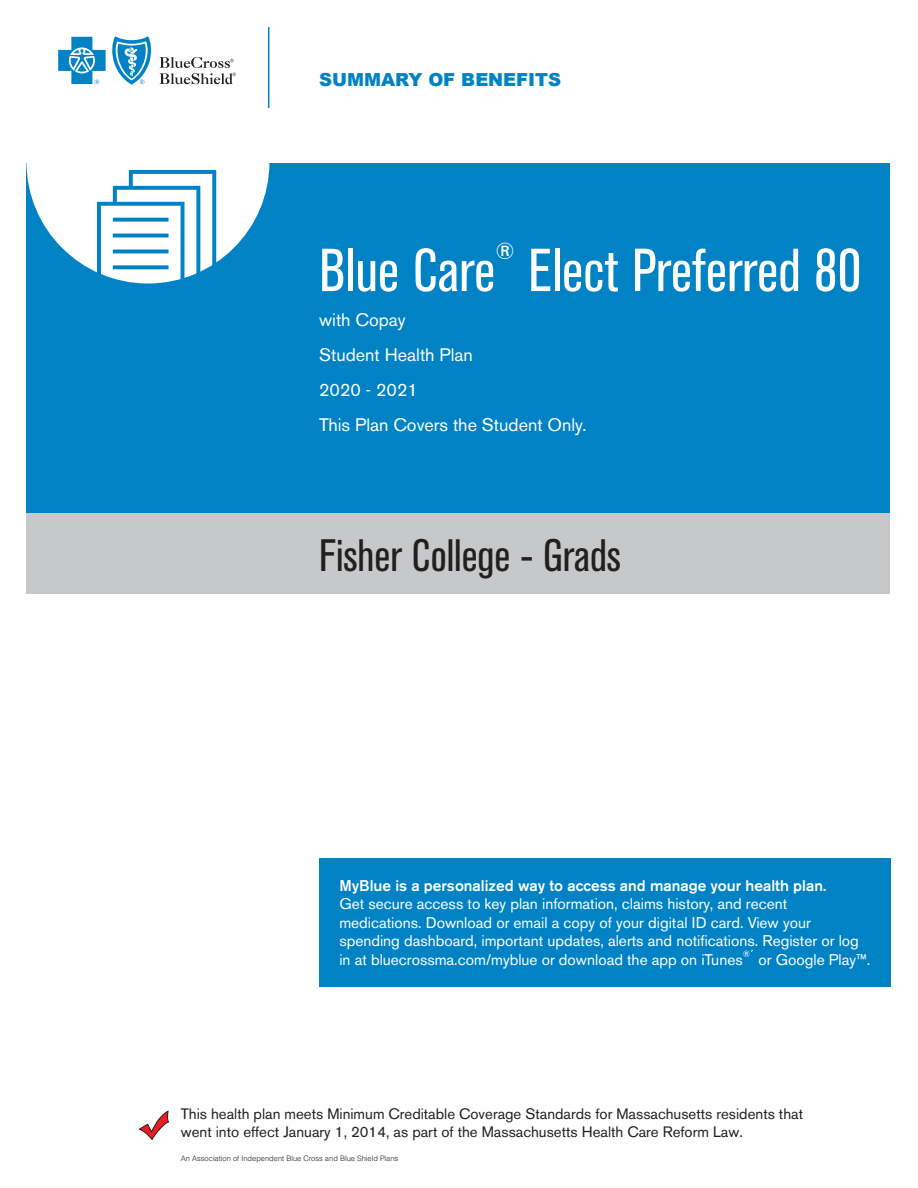
<style>
.page{position:relative;width:918px;height:1188px;background:#fff}
.page>*{position:absolute;margin:0;border:0;box-sizing:border-box;transform-origin:0 0}
.Plan_Name{font:condensed 60px "Akzidenz Grotesk BE";color:#fff}
.Account_Name{font:condensed 45px "Akzidenz Grotesk BE";color:#231f20}
.Plan_Name-2{font:condensed 22.95px "Akzidenz Grotesk BE";color:#fff}
.Plan_Details_-_Cover{font:18px "Akzidenz Grotesk BE";color:#fff}
.t1{font:900 18px "Arial";color:#0082c5}
.t2{font:15.3px/18.5px "Akzidenz Grotesk BE";color:#fff}
.t3{font:500 15.3px "Akzidenz Grotesk BE";color:#fff}
.t4{font:15px/18px "Akzidenz Grotesk BE";color:#231f20}
.t5{font:300 7.5px "Helvetica";color:#231f20}
</style>
<div class="page">
<hr style="left:268px;top:27px;width:1px;height:81px;background:#0082c5">
<svg style="left:58px;top:36px;width:94px;height:49px"></svg>
<svg style="left:160px;top:57px;width:76px;height:27px"></svg>
<div style="left:26px;top:164px;width:864px;height:430px;background:#c7c8ca"></div>
<div style="left:26px;top:164px;width:864px;height:349px;background:#0082c5"></div>
<svg style="left:26px;top:163px;width:243px;height:121px"></svg>
<svg style="left:139px;top:1111px;width:30px;height:29px"></svg>
<div style="left:319px;top:858px;width:571px;height:129px;background:#0082c5"></div>
<p class="t1" style="left:319px;top:67px;width:244px">SUMMARY OF BENEFITS</p>
<p class="Plan_Name" style="left:319px;top:237px;width:178px">Blue Care</p>
<p class="Plan_Name-2" style="left:495px;top:238px;width:21px">®</p>
<p class="Plan_Name" style="left:528px;top:237px;width:334px">Elect Preferred 80</p>
<p class="Plan_Details_-_Cover" style="left:319px;top:309px;width:88px">with Copay</p>
<p class="Plan_Details_-_Cover" style="left:319px;top:344px;width:155px">Student Health Plan</p>
<p class="Plan_Details_-_Cover" style="left:319px;top:379px;width:100px">2020 - 2021</p>
<p class="Plan_Details_-_Cover" style="left:319px;top:414px;width:269px">This Plan Covers the Student Only.</p>
<p class="Account_Name" style="left:319px;top:530px;width:303px">Fisher College - Grads</p>
<p class="t3" style="left:339px;top:876px;width:488px">MyBlue is a personalized way to access and manage your health plan.</p>
<p class="t2" style="left:339px;top:895px;width:532px">Get secure access to key plan information, claims history, and recent medications. Download or email a copy of your digital ID card. View your spending dashboard, important updates, alerts and notifications. Register or log in at bluecrossma.com/myblue or download the app on iTunes<sup>®</sup>´ or Google Play™.</p>
<p class="t4" style="left:181px;top:1105px;width:624px">This health plan meets Minimum Creditable Coverage Standards for Massachusetts residents that went into effect January 1, 2014, as part of the Massachusetts Health Care Reform Law.</p>
<p class="t5" style="left:181px;top:1154px;width:219px">An Association of Independent Blue Cross and Blue Shield Plans</p>
</div>
